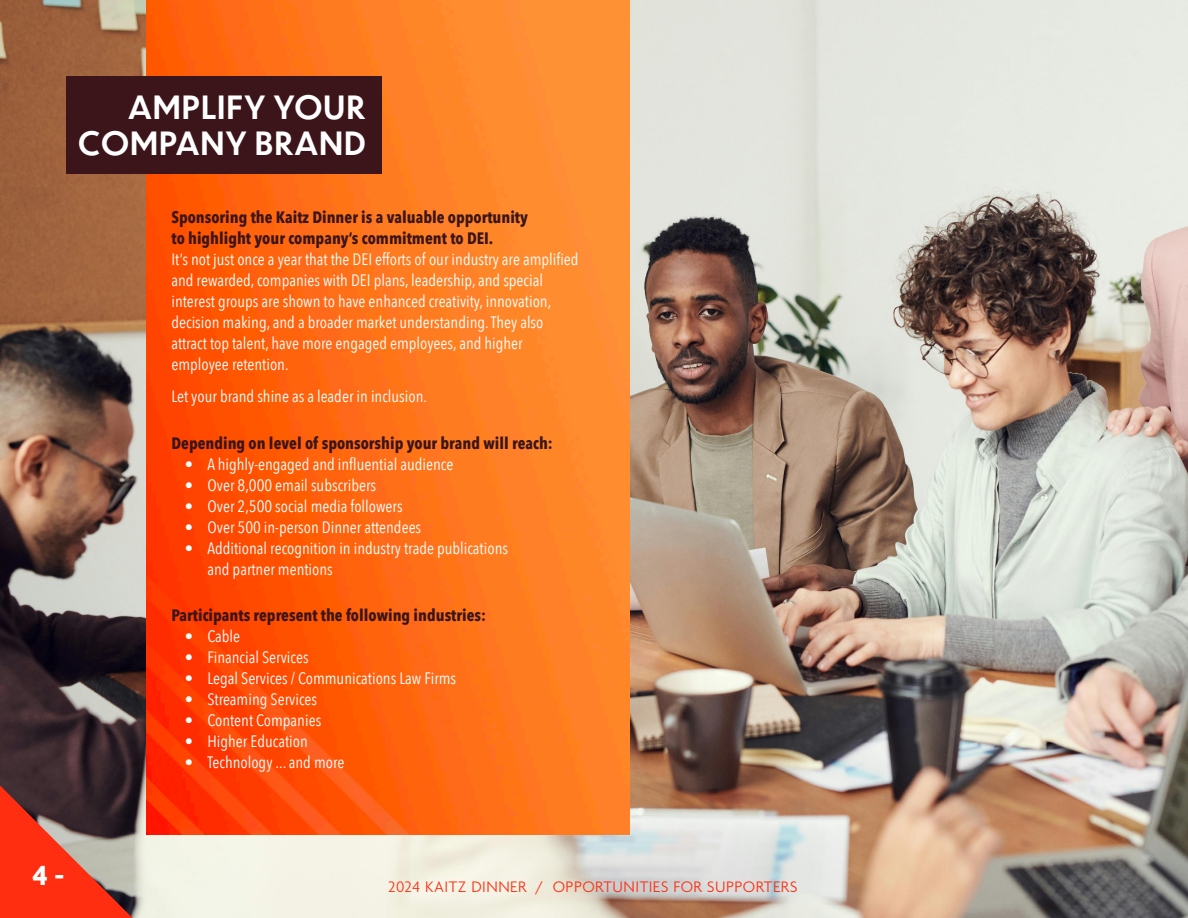
<style>
.page{position:relative;width:1188px;height:918px;background:#fff}
.page>*{position:absolute;margin:0;border:0;box-sizing:border-box;transform-origin:0 0}
.t1{font:500 31.5px/36px "Dunbar Low";letter-spacing:.05em;color:#fff;text-align:right}
.t2{font:700 30px "Agenda";color:#fff}
.t3{font:16.5px "Avenir Next Condensed";color:#fff}
.t4{font:700 16.5px "Avenir Next Condensed";color:#3b151a}
.t5{font:300 16.5px "Agenda";letter-spacing:.03em;color:#ff2e10}
</style>
<div class="page">
<img style="left:0;top:0;width:1188px;height:918px">
<svg style="left:0;top:785px;width:133px;height:133px;background:#b24636"></svg>
<img style="left:147px;top:0;width:482px;height:835px">
<div style="left:66px;top:77px;width:315px;height:97px;background:#3b151a"></div>
<p class="t1" style="left:79px;top:88px;width:289px">AMPLIFY YOUR<br>COMPANY BRAND</p>
<p class="t4" style="left:171px;top:207px;width:358px">Sponsoring the Kaitz Dinner is a valuable opportunity</p>
<p class="t4" style="left:171px;top:228px;width:323px">to highlight your company’s commitment to DEI.</p>
<p class="t3" style="left:171px;top:245px;width:409px">It’s not just once a year that the DEI efforts of our industry are amplified</p>
<p class="t3" style="left:171px;top:266px;width:373px">and rewarded, companies with DEI plans, leadership, and special</p>
<p class="t3" style="left:171px;top:287px;width:381px">interest groups are shown to have enhanced creativity, innovation,</p>
<p class="t3" style="left:171px;top:308px;width:374px">decision making, and a broader market understanding. They also</p>
<p class="t3" style="left:171px;top:329px;width:353px">attract top talent, have more engaged employees, and higher</p>
<p class="t3" style="left:171px;top:350px;width:119px">employee retention.</p>
<p class="t3" style="left:171px;top:382px;width:257px">Let your brand shine as a leader in inclusion.</p>
<p class="t4" style="left:171px;top:433px;width:383px">Depending on level of sponsorship your brand will reach:</p>
<p class="t3" style="left:185px;top:450px;width:270px">• A highly-engaged and influential audience</p>
<p class="t3" style="left:185px;top:471px;width:193px">• Over 8,000 email subscribers</p>
<p class="t3" style="left:185px;top:492px;width:219px">• Over 2,500 social media followers</p>
<p class="t3" style="left:185px;top:513px;width:238px">• Over 500 in-person Dinner attendees</p>
<p class="t3" style="left:185px;top:534px;width:325px">• Additional recognition in industry trade publications</p>
<p class="t3" style="left:207px;top:555px;width:127px">and partner mentions</p>
<p class="t4" style="left:171px;top:605px;width:316px">Participants represent the following industries:</p>
<p class="t3" style="left:185px;top:622px;width:57px">• Cable</p>
<p class="t3" style="left:185px;top:643px;width:125px">• Financial Services</p>
<p class="t3" style="left:185px;top:664px;width:273px">• Legal Services / Communications Law Firms</p>
<p class="t3" style="left:185px;top:685px;width:134px">• Streaming Services</p>
<p class="t3" style="left:185px;top:706px;width:138px">• Content Companies</p>
<p class="t3" style="left:185px;top:727px;width:124px">• Higher Education</p>
<p class="t3" style="left:185px;top:748px;width:161px">• Technology ... and more</p>
<p class="t2" style="left:32px;top:859px;width:34px">4 -</p>
<p class="t5" style="left:388px;top:878px;width:411px">2024 KAITZ DINNER / OPPORTUNITIES FOR SUPPORTERS</p>
</div>
